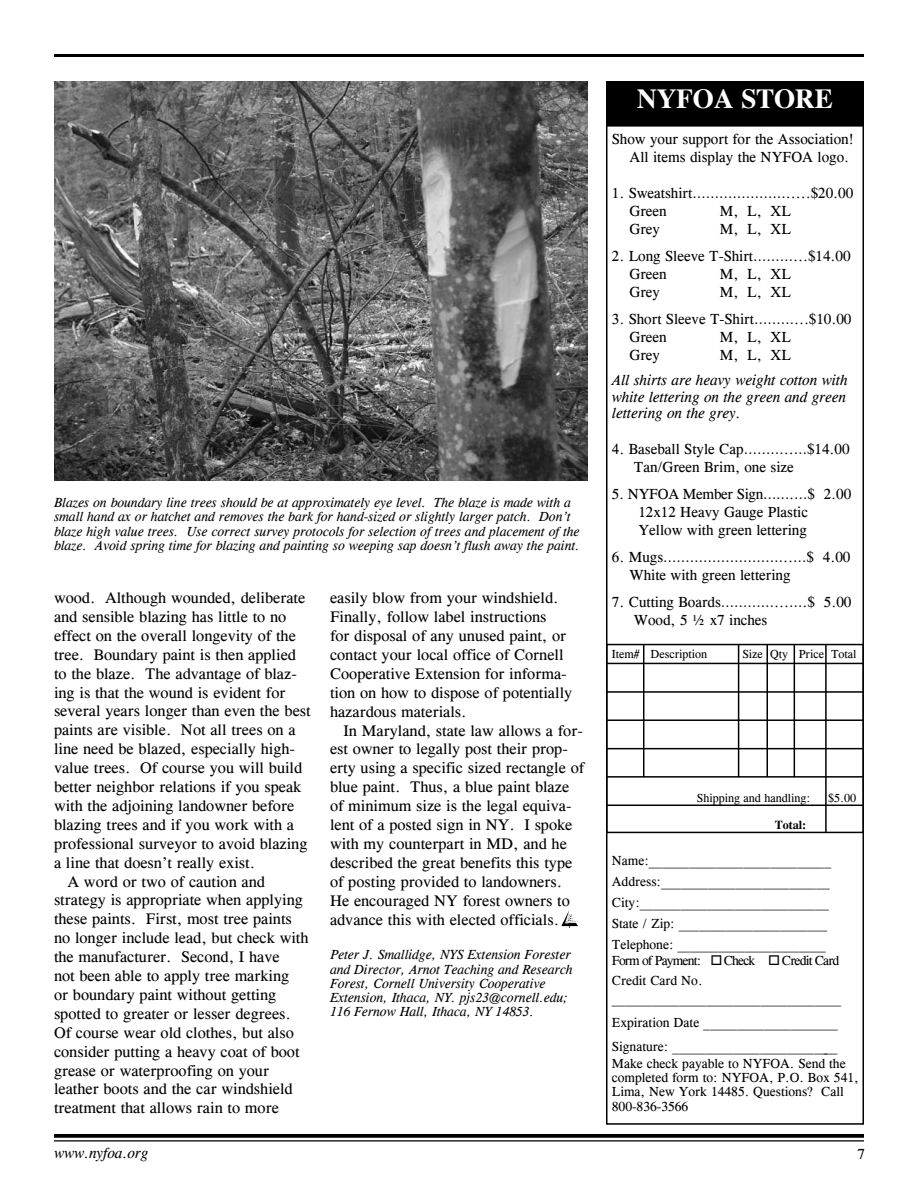
<style>
.page{position:relative;width:918px;height:1188px;background:#fff}
.page>*{position:absolute;margin:0;border:0;box-sizing:border-box;transform-origin:0 0}
.t1{font:700 27px "Cg Times";color:#fff}
.t2{font:15.75px/18.9px "Cg Times";color:#000}
.t3{font:15px/18px "Cg Times";color:#000}
.t4{font:italic 15px/16.5px "Cg Times";color:#000;text-align:justify}
.t5{font:italic 13.5px/14.2px "Cg Times";color:#000}
.t6{font:13.5px/21px "Cg Times";color:#000}
.t7{font:13.5px/19.5px "Cg Times";letter-spacing:-.06em;color:#000}
.t8{font:12px "Cg Times";color:#000}
.t9{font:700 12px "Cg Times";color:#000}
</style>
<div class="page">
<svg style="left:54px;top:1134px;width:810px;height:4px;background:#0f0f0f"></svg>
<hr style="left:54px;top:1140px;width:810px;height:1px;background:#000">
<hr style="left:54px;top:54px;width:810px;height:3px;background:#000">
<img style="left:54px;top:81px;width:533px;height:400px">
<img style="left:561px;top:911px;width:17px;height:16px">
<div style="left:606px;top:81px;width:258px;height:1044px;border:2px solid #000"></div>
<div style="left:607px;top:82px;width:256px;height:44px;background:#000"></div>
<div style="left:606px;top:81px;width:258px;height:46px;border:2px solid #000"></div>
<div style="left:606px;top:644px;width:258px;height:189px;border:2px solid #000"></div>
<hr style="left:606px;top:663px;width:258px;height:1px;background:#000">
<hr style="left:606px;top:776px;width:258px;height:2px;background:#000">
<hr style="left:606px;top:805px;width:258px;height:1px;background:#000">
<hr style="left:606px;top:691px;width:258px;height:2px;background:#000">
<hr style="left:606px;top:719px;width:258px;height:2px;background:#000">
<hr style="left:606px;top:748px;width:258px;height:1px;background:#000">
<hr style="left:825px;top:645px;width:2px;height:187px;background:#000">
<hr style="left:794px;top:645px;width:1px;height:132px;background:#000">
<hr style="left:766px;top:645px;width:2px;height:132px;background:#000">
<hr style="left:738px;top:645px;width:1px;height:132px;background:#000">
<hr style="left:643px;top:645px;width:1px;height:132px;background:#000">
<p class="t5" style="left:54px;top:496px;width:527px">Blazes on boundary line trees should be at approximately eye level. The blaze is made with a small hand ax or hatchet and removes the bark for hand-sized or slightly larger patch. Don’t blaze high value trees. Use correct survey protocols for selection of trees and placement of the blaze. Avoid spring time for blazing and painting so weeping sap doesn’t flush away the paint.</p>
<p class="t2" style="left:54px;top:588px;width:253px">wood. Although wounded, deliberate</p>
<p class="t2" style="left:54px;top:607px;width:234px">and sensible blazing has little to no</p>
<p class="t2" style="left:54px;top:626px;width:243px">effect on the overall longevity of the</p>
<p class="t2" style="left:54px;top:645px;width:243px">tree. Boundary paint is then applied</p>
<p class="t2" style="left:54px;top:664px;width:244px">to the blaze. The advantage of blaz-</p>
<p class="t2" style="left:54px;top:683px;width:233px">ing is that the wound is evident for</p>
<p class="t2" style="left:54px;top:702px;width:258px">several years longer than even the best</p>
<p class="t2" style="left:54px;top:721px;width:243px">paints are visible. Not all trees on a</p>
<p class="t2" style="left:54px;top:740px;width:243px">line need be blazed, especially high-</p>
<p class="t2" style="left:54px;top:759px;width:250px">value trees. Of course you will build</p>
<p class="t2" style="left:54px;top:777px;width:249px">better neighbor relations if you speak</p>
<p class="t2" style="left:54px;top:796px;width:242px">with the adjoining landowner before</p>
<p class="t2" style="left:54px;top:815px;width:242px">blazing trees and if you work with a</p>
<p class="t2" style="left:54px;top:834px;width:255px">professional surveyor to avoid blazing</p>
<p class="t2" style="left:54px;top:853px;width:203px">a line that doesn’t really exist.</p>
<p class="t2" style="left:68px;top:872px;width:199px">A word or two of caution and</p>
<p class="t2" style="left:54px;top:891px;width:250px">strategy is appropriate when applying</p>
<p class="t2" style="left:54px;top:910px;width:239px">these paints. First, most tree paints</p>
<p class="t2" style="left:54px;top:929px;width:256px">no longer include lead, but check with</p>
<p class="t2" style="left:54px;top:948px;width:227px">the manufacturer. Second, I have</p>
<p class="t2" style="left:54px;top:966px;width:237px">not been able to apply tree marking</p>
<p class="t2" style="left:54px;top:985px;width:224px">or boundary paint without getting</p>
<p class="t2" style="left:54px;top:1004px;width:238px">spotted to greater or lesser degrees.</p>
<p class="t2" style="left:54px;top:1023px;width:241px">Of course wear old clothes, but also</p>
<p class="t2" style="left:54px;top:1042px;width:247px">consider putting a heavy coat of boot</p>
<p class="t2" style="left:54px;top:1061px;width:217px">grease or waterproofing on your</p>
<p class="t2" style="left:54px;top:1080px;width:240px">leather boots and the car windshield</p>
<p class="t2" style="left:54px;top:1099px;width:226px">treatment that allows rain to more</p>
<p class="t4" style="left:54px;top:1145px;width:96px">www.nyfoa.org</p>
<p class="t2" style="left:330px;top:589px;width:244px">easily blow from your windshield.<br>Finally, follow label instructions<br>for disposal of any unused paint, or contact your local office of Cornell Cooperative Extension for informa&shy;tion on how to dispose of potentially hazardous materials.</p>
<p class="t2" style="left:330px;top:721px;width:256px;text-indent:14px">In Maryland, state law allows a for&shy;est owner to legally post their prop&shy;erty using a specific sized rectangle of blue paint. Thus, a blue paint blaze of minimum size is the legal equiva&shy;lent of a posted sign in NY. I spoke with my counterpart in MD, and he described the great benefits this type of posting provided to landowners.<br>He encouraged NY forest owners to advance this with elected officials.</p>
<p class="t5" style="left:330px;top:948px;width:244px">Peter J. Smallidge, NYS Extension Forester and Director, Arnot Teaching and Research Forest, Cornell University Cooperative Extension, Ithaca, NY. pjs23@cornell.edu; 116 Fernow Hall, Ithaca, NY 14853.</p>
<h1 class="t1" style="left:637px;top:83px;width:197px">NYFOA STORE</h1>
<p class="t3" style="left:630px;top:130px;width:226px;text-indent:-18px">Show your support for the Association!<br>All items display the NYFOA logo.</p>
<p class="t3" style="left:630px;top:184px;width:225px;text-indent:-18px">1. Sweatshirt………………….....$20.00<br>Green</p>
<p class="t3" style="left:720px;top:202px;width:72px">M, L, XL</p>
<p class="t3" style="left:630px;top:220px;width:32px">Grey</p>
<p class="t3" style="left:720px;top:220px;width:72px">M, L, XL</p>
<p class="t3" style="left:630px;top:247px;width:223px;text-indent:-18px">2. Long Sleeve T-Shirt………...$14.00<br>Green</p>
<p class="t3" style="left:720px;top:265px;width:72px">M, L, XL</p>
<p class="t3" style="left:630px;top:283px;width:32px">Grey</p>
<p class="t3" style="left:720px;top:283px;width:72px">M, L, XL</p>
<p class="t3" style="left:630px;top:310px;width:223px;text-indent:-18px">3. Short Sleeve T-Shirt………...$10.00<br>Green</p>
<p class="t3" style="left:720px;top:328px;width:72px">M, L, XL</p>
<p class="t3" style="left:630px;top:346px;width:32px">Grey</p>
<p class="t3" style="left:720px;top:346px;width:72px">M, L, XL</p>
<p class="t4" style="left:612px;top:372px;width:237px">All shirts are heavy weight cotton with white lettering on the green and green lettering on the grey.</p>
<p class="t3" style="left:634px;top:441px;width:217px;text-indent:-22px">4. Baseball Style Cap………..…$14.00<br>Tan/Green Brim, one size</p>
<p class="t3" style="left:638px;top:486px;width:214px;text-indent:-27px">5. NYFOA Member Sign…….…$ 2.00<br>12x12 Heavy Gauge Plastic<br>Yellow with green lettering</p>
<p class="t3" style="left:630px;top:549px;width:222px;text-indent:-18px">6. Mugs………………………..…$ 4.00<br>White with green lettering</p>
<p class="t3" style="left:634px;top:594px;width:219px;text-indent:-22px">7. Cutting Boards…………...….$ 5.00<br>Wood, 5 ½ x7 inches</p>
<p class="t8" style="left:612px;top:647px;width:97px">Item#- Description</p>
<p class="t8" style="left:743px;top:647px;width:114px">Size Qty Price Total-</p>
<p class="t8" style="left:697px;top:791px;width:115px">Shipping and handling:</p>
<p class="t8" style="left:828px;top:791px;width:26px">$5.00-</p>
<p class="t9" style="left:775px;top:818px;width:30px">Total:-</p>
<p class="t6" style="left:612px;top:850px;width:221px">Name:___________________________ Address:_________________________ City:____________________________ State / Zip: ______________________ Telephone: ______________________</p>
<p class="t7" style="left:612px;top:951px;width:229px">Form of Payment: □ Check □ Credit Card<br>Credit Card No.</p>
<p class="t6" style="left:612px;top:986px;width:231px;line-height:24px">__________________________________<br>Expiration Date ____________________<br>Signature: _________________________</p>
<p class="t6" style="left:612px;top:1056px;width:248px;line-height:14.2px">Make check payable to NYFOA. Send the completed form to: NYFOA, P.O. Box 541,<br>Lima, New York 14485. Questions? Call<br>800-836-3566</p>
</div>
